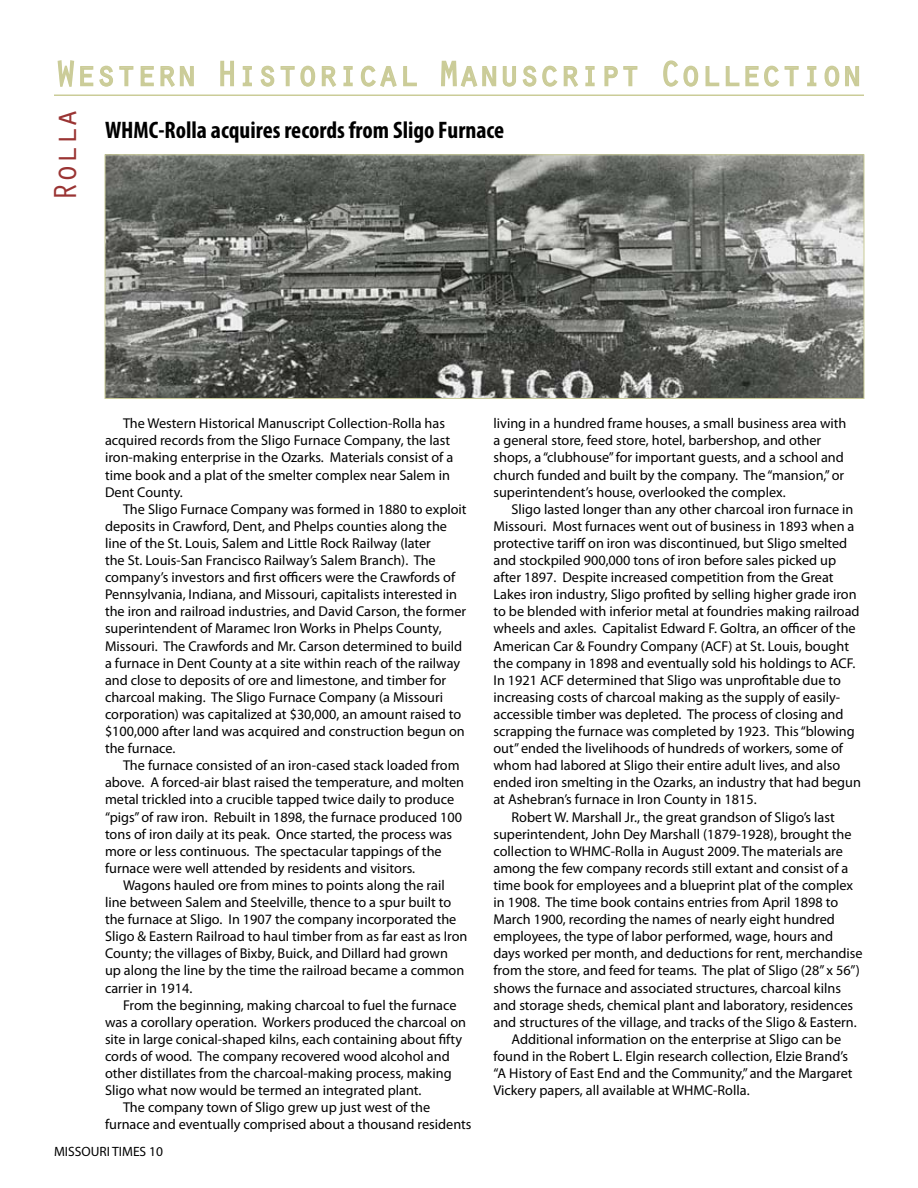
<style>
.page{position:relative;width:918px;height:1188px;background:#fff}
.page>*{position:absolute;margin:0;border:0;box-sizing:border-box;transform-origin:0 0}
.t1{font:36px "Orator Std";letter-spacing:-.04em;color:#cbcc98}
.t2{font:33px "Orator Std";letter-spacing:-.04em;color:#9a3433}
.t3{font:700 condensed 24px "Myriad Pro";color:#000}
.t4{font:14.25px/17.1px "Myriad Pro";color:#000}
.t5{font:13.5px "Myriad Pro";color:#000}
</style>
<div class="page">
<svg style="left:57px;top:60px;width:77px;height:27px"></svg>
<svg style="left:140px;top:66px;width:54px;height:21px"></svg>
<svg style="left:220px;top:60px;width:14px;height:27px"></svg>
<svg style="left:242px;top:66px;width:10px;height:21px"></svg>
<svg style="left:260px;top:65px;width:77px;height:22px"></svg>
<svg style="left:343px;top:66px;width:10px;height:21px"></svg>
<svg style="left:360px;top:65px;width:57px;height:22px"></svg>
<svg style="left:441px;top:60px;width:137px;height:27px"></svg>
<svg style="left:585px;top:66px;width:10px;height:21px"></svg>
<svg style="left:604px;top:66px;width:34px;height:21px"></svg>
<svg style="left:663px;top:60px;width:36px;height:27px"></svg>
<svg style="left:705px;top:65px;width:94px;height:22px"></svg>
<svg style="left:807px;top:66px;width:10px;height:21px"></svg>
<svg style="left:824px;top:65px;width:36px;height:22px"></svg>
<hr style="left:54px;top:94px;width:810px;height:2px;background:#cbcc98">
<img style="left:107px;top:156px;width:755px;height:241px">
<div style="left:105px;top:154px;width:759px;height:245px;border:1px solid #cbcc98"></div>
<h1 class="t1" style="left:55px;top:48px;width:809px">Western Historical Manuscript Collection</h1>
<h2 class="t2" style="left:41px;top:202px;width:95px;rotate:-90deg">Rolla</h2>
<h3 class="t3" style="left:105px;top:115px;width:401px">WHMC-Rolla acquires records from Sligo Furnace</h3>
<p class="t4" style="left:105px;top:415px;width:350px;text-indent:18px">The Western Historical Manuscript Collection-Rolla has acquired records from the Sligo Furnace Company, the last iron-making enterprise in the Ozarks. Materials consist of a time book and a plat of the smelter complex near Salem in Dent County.</p>
<p class="t4" style="left:105px;top:500px;width:363px;text-indent:18px">The Sligo Furnace Company was formed in 1880 to exploit deposits in Crawford, Dent, and Phelps counties along the line of the St. Louis, Salem and Little Rock Railway (later<br>the St. Louis-San Francisco Railway’s Salem Branch). The company’s investors and first officers were the Crawfords of Pennsylvania, Indiana, and Missouri, capitalists interested in the iron and railroad industries, and David Carson, the former superintendent of Maramec Iron Works in Phelps County, Missouri. The Crawfords and Mr. Carson determined to build a furnace in Dent County at a site within reach of the railway and close to deposits of ore and limestone, and timber for charcoal making. The Sligo Furnace Company (a Missouri corporation) was capitalized at $30,000, an amount raised to $100,000 after land was acquired and construction begun on the furnace.</p>
<p class="t4" style="left:105px;top:757px;width:361px;text-indent:18px">The furnace consisted of an iron-cased stack loaded from above. A forced-air blast raised the temperature, and molten metal trickled into a crucible tapped twice daily to produce “pigs” of raw iron. Rebuilt in 1898, the furnace produced 100 tons of iron daily at its peak. Once started, the process was more or less continuous. The spectacular tappings of the furnace were well attended by residents and visitors.</p>
<p class="t4" style="left:105px;top:876px;width:364px;text-indent:18px">Wagons hauled ore from mines to points along the rail line between Salem and Steelville, thence to a spur built to the furnace at Sligo. In 1907 the company incorporated the Sligo &amp; Eastern Railroad to haul timber from as far east as Iron County; the villages of Bixby, Buick, and Dillard had grown<br>up along the line by the time the railroad became a common carrier in 1914.</p>
<p class="t4" style="left:123px;top:996px;width:335px">From the beginning, making charcoal to fuel the furnace</p>
<p class="t4" style="left:105px;top:1013px;width:363px">was a corollary operation. Workers produced the charcoal on</p>
<p class="t4" style="left:105px;top:1030px;width:359px">site in large conical-shaped kilns, each containing about fifty</p>
<p class="t4" style="left:105px;top:1047px;width:346px">cords of wood. The company recovered wood alcohol and</p>
<p class="t4" style="left:105px;top:1065px;width:348px">other distillates from the charcoal-making process, making</p>
<p class="t4" style="left:105px;top:1082px;width:318px">Sligo what now would be termed an integrated plant.</p>
<p class="t4" style="left:123px;top:1099px;width:309px">The company town of Sligo grew up just west of the</p>
<p class="t4" style="left:105px;top:1116px;width:368px">furnace and eventually comprised about a thousand residents</p>
<p class="t4" style="left:494px;top:415px;width:355px">living in a hundred frame houses, a small business area with a general store, feed store, hotel, barbershop, and other shops, a “clubhouse” for important guests, and a school and church funded and built by the company. The “mansion,” or superintendent’s house, overlooked the complex.</p>
<p class="t4" style="left:511px;top:500px;width:344px">Sligo lasted longer than any other charcoal iron furnace in</p>
<p class="t4" style="left:494px;top:517px;width:362px">Missouri. Most furnaces went out of business in 1893 when a</p>
<p class="t4" style="left:494px;top:534px;width:355px">protective tariff on iron was discontinued, but Sligo smelted</p>
<p class="t4" style="left:494px;top:552px;width:344px">and stockpiled 900,000 tons of iron before sales picked up</p>
<p class="t4" style="left:494px;top:569px;width:342px">after 1897. Despite increased competition from the Great</p>
<p class="t4" style="left:494px;top:586px;width:365px">Lakes iron industry, Sligo profited by selling higher grade iron</p>
<p class="t4" style="left:494px;top:603px;width:368px">to be blended with inferior metal at foundries making railroad</p>
<p class="t4" style="left:494px;top:620px;width:364px">wheels and axles. Capitalist Edward F. Goltra, an officer of the</p>
<p class="t4" style="left:494px;top:637px;width:357px">American Car &amp; Foundry Company (ACF) at St. Louis, bought</p>
<p class="t4" style="left:494px;top:654px;width:363px">the company in 1898 and eventually sold his holdings to ACF.</p>
<p class="t4" style="left:494px;top:671px;width:349px">In 1921 ACF determined that Sligo was unprofitable due to</p>
<p class="t4" style="left:494px;top:688px;width:348px">increasing costs of charcoal making as the supply of easily-</p>
<p class="t4" style="left:494px;top:705px;width:352px">accessible timber was depleted. The process of closing and</p>
<p class="t4" style="left:494px;top:723px;width:363px">scrapping the furnace was completed by 1923. This “blowing</p>
<p class="t4" style="left:494px;top:740px;width:351px">out” ended the livelihoods of hundreds of workers, some of</p>
<p class="t4" style="left:494px;top:757px;width:348px">whom had labored at Sligo their entire adult lives, and also</p>
<p class="t4" style="left:494px;top:774px;width:369px">ended iron smelting in the Ozarks, an industry that had begun</p>
<p class="t4" style="left:494px;top:791px;width:265px">at Ashebran’s furnace in Iron County in 1815.</p>
<p class="t4" style="left:511px;top:808px;width:325px">Robert W. Marshall Jr., the great grandson of Sligo’s last</p>
<p class="t4" style="left:494px;top:825px;width:360px">superintendent, John Dey Marshall (1879-1928), brought the</p>
<p class="t4" style="left:494px;top:842px;width:351px">collection to WHMC-Rolla in August 2009. The materials are</p>
<p class="t4" style="left:494px;top:859px;width:356px">among the few company records still extant and consist of a</p>
<p class="t4" style="left:494px;top:876px;width:361px">time book for employees and a blueprint plat of the complex</p>
<p class="t4" style="left:494px;top:894px;width:346px">in 1908. The time book contains entries from April 1898 to</p>
<p class="t4" style="left:494px;top:911px;width:343px">March 1900, recording the names of nearly eight hundred</p>
<p class="t4" style="left:494px;top:928px;width:341px">employees, the type of labor performed, wage, hours and</p>
<p class="t4" style="left:494px;top:945px;width:371px">days worked per month, and deductions for rent, merchandise</p>
<p class="t4" style="left:494px;top:962px;width:368px">from the store, and feed for teams. The plat of Sligo (28” x 56”)</p>
<p class="t4" style="left:494px;top:979px;width:349px">shows the furnace and associated structures, charcoal kilns</p>
<p class="t4" style="left:494px;top:996px;width:361px">and storage sheds, chemical plant and laboratory, residences</p>
<p class="t4" style="left:494px;top:1013px;width:365px">and structures of the village, and tracks of the Sligo &amp; Eastern.</p>
<p class="t4" style="left:511px;top:1030px;width:331px">Additional information on the enterprise at Sligo can be</p>
<p class="t4" style="left:494px;top:1047px;width:356px">found in the Robert L. Elgin research collection, Elzie Brand’s</p>
<p class="t4" style="left:494px;top:1065px;width:361px">“A History of East End and the Community,” and the Margaret</p>
<p class="t4" style="left:494px;top:1082px;width:258px">Vickery papers, all available at WHMC-Rolla.</p>
<p class="t5" style="left:54px;top:1144px;width:111px">MISSOURI TIMES 10</p>
</div>
